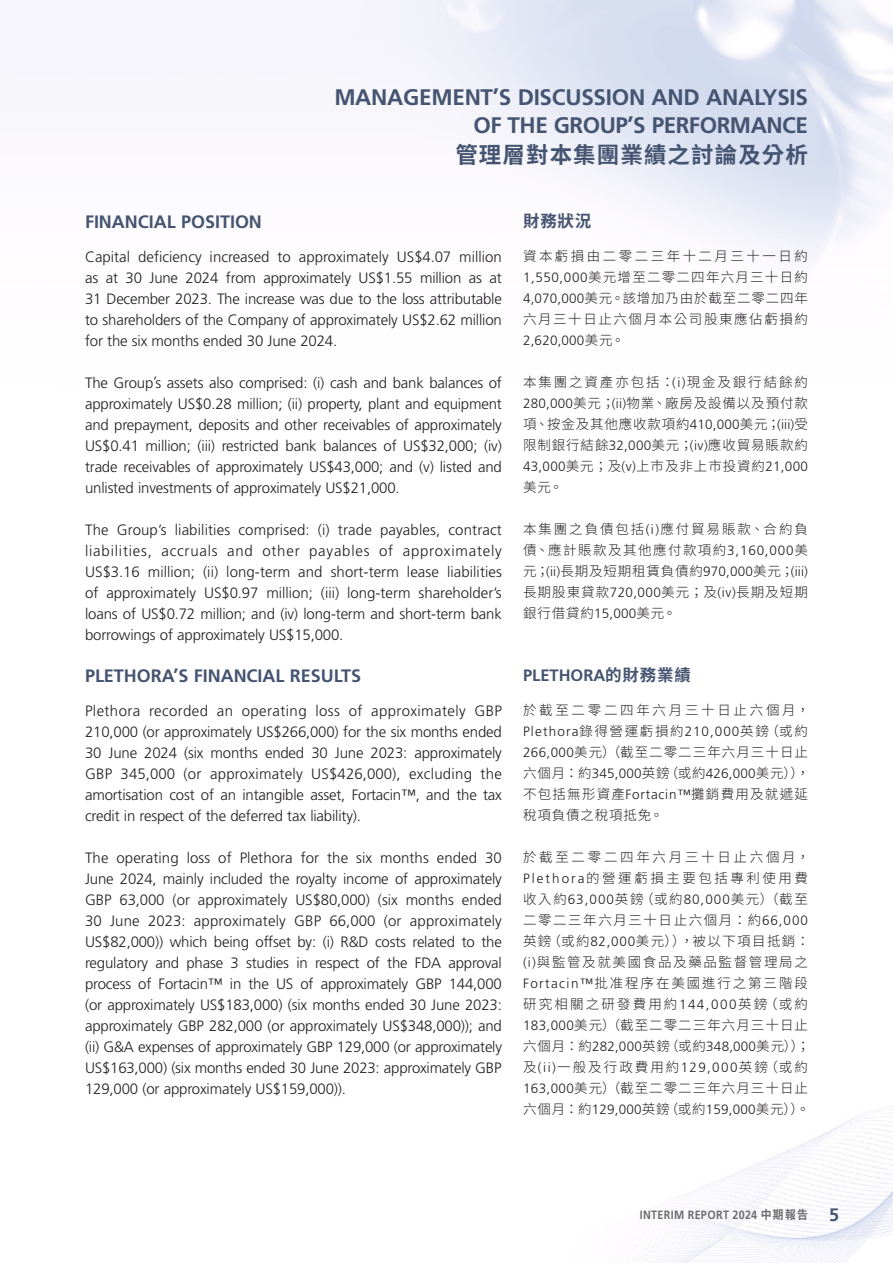
<style>
.page{position:relative;width:893px;height:1263px;background:#fff}
.page>*{position:absolute;margin:0;border:0;box-sizing:border-box;transform-origin:0 0}
.t1{font:700 22.5px/28.5px "Frutiger LT Std";letter-spacing:-.01em;color:#455471;text-align:right}
.t2{font:700 22.5px "Source Han Sans TC";letter-spacing:.05em;color:#455471}
.Heading_1{font:700 18px "Frutiger LT Std";color:#455471}
.C_Heading_1{font:700 16.5px "Frutiger LT Std";color:#455471}
.C_Heading_1-2{font:700 16.5px "Source Han Sans TC";color:#455471}
.Body_Text{font:300 15px/21px "Frutiger LT Std";letter-spacing:-.01em;color:#231f20;text-align:justify}
.C_Body_Text{font:300 13.5px/21px "Source Han Sans TC";letter-spacing:.11em;color:#231f20;text-align:justify}
.C_Body_Text-2{font:300 13.5px/21px "Source Han Sans TC";letter-spacing:.09em;color:#231f20}
.t3{font:700 12px "Frutiger LT Std";letter-spacing:.03em;color:#6c6d70;scale:.9 1}
.s1{font-family:"Frutiger LT Std"}
.s2{font-family:"Source Han Sans TC"}
.s3{font-size:18px;color:#455471}
</style>
<div class="page">
<h1 class="t1" style="left:334px;top:83px;width:475px">MANAGEMENT’S DISCUSSION AND ANALYSIS<br>OF THE GROUP’S PERFORMANCE</h1>
<h1 class="t2" style="left:455px;top:142px;width:354px">管理層對本集團業績之討論及分析</h1>
<p class="Heading_1" style="left:85px;top:212px;width:178px">FINANCIAL POSITION</p>
<p class="Body_Text" style="left:85px;top:247px;width:418px">Capital deficiency increased to approximately US$4.07 million as at 30 June 2024 from approximately US$1.55 million as at 31 December 2023. The increase was due to the loss attributable to shareholders of the Company of approximately US$2.62 million for the six months ended 30 June 2024.</p>
<p class="Body_Text" style="left:85px;top:373px;width:418px">The Group’s assets also comprised: (i) cash and bank balances of approximately US$0.28 million; (ii) property, plant and equipment and prepayment, deposits and other receivables of approximately US$0.41 million; (iii) restricted bank balances of US$32,000; (iv) trade receivables of approximately US$43,000; and (v) listed and unlisted investments of approximately US$21,000.</p>
<p class="Body_Text" style="left:85px;top:520px;width:418px">The Group’s liabilities comprised: (i) trade payables, contract liabilities, accruals and other payables of approximately US$3.16 million; (ii) long-term and short-term lease liabilities of approximately US$0.97 million; (iii) long-term shareholder’s loans of US$0.72 million; and (iv) long-term and short-term bank borrowings of approximately US$15,000.</p>
<p class="Heading_1" style="left:85px;top:665px;width:278px">PLETHORA’S FINANCIAL RESULTS</p>
<p class="Body_Text" style="left:85px;top:700px;width:418px">Plethora recorded an operating loss of approximately GBP 210,000 (or approximately US$266,000) for the six months ended 30 June 2024 (six months ended 30 June 2023: approximately GBP 345,000 (or approximately US$426,000), excluding the amortisation cost of an intangible asset, Fortacin™, and the tax credit in respect of the deferred tax liability).</p>
<p class="Body_Text" style="left:85px;top:847px;width:418px">The operating loss of Plethora for the six months ended 30<br>June 2024, mainly included the royalty income of approximately GBP 63,000 (or approximately US$80,000) (six months ended 30 June 2023: approximately GBP 66,000 (or approximately US$82,000)) which being offset by: (i) R&amp;D costs related to the regulatory and phase 3 studies in respect of the FDA approval process of Fortacin™ in the US of approximately GBP 144,000 (or approximately US$183,000) (six months ended 30 June 2023: approximately GBP 282,000 (or approximately US$348,000)); and (ii) G&amp;A expenses of approximately GBP 129,000 (or approximately US$163,000) (six months ended 30 June 2023: approximately GBP 129,000 (or approximately US$159,000)).</p>
<p class="C_Heading_1-2" style="left:523px;top:212px;width:70px">財務狀況</p>
<p class="C_Body_Text" style="left:523px;top:246px;width:286px">資本虧損由二零二三年十二月三十一日約<span class="s1">1,550,000</span>美元增至二零二四年六月三十日約<span class="s1">4,070,000</span>美元。該增加乃由於截至二零二四年六月三十日止六個月本公司股東應佔虧損約<span class="s1">2,620,000</span>美元。</p>
<p class="C_Body_Text" style="left:523px;top:372px;width:286px">本集團之資產亦包括：<span class="s1">(i)</span>現金及銀行結餘約<span class="s1">280,000</span>美元；<span class="s1">(ii)</span>物業、廠房及設備以及預付款項、按金及其他應收款項約<span class="s1">410,000</span>美元；<span class="s1">(iii)</span>受限制銀行結餘<span class="s1">32,000</span>美元；<span class="s1">(iv)</span>應收貿易賬款約<span class="s1">43,000</span>美元；及<span class="s1">(v)</span>上市及非上市投資約<span class="s1">21,000</span>美元。</p>
<p class="C_Body_Text" style="left:523px;top:519px;width:286px">本集團之負債包括<span class="s1">(i)</span>應付貿易賬款、合約負債、應計賬款及其他應付款項約<span class="s1">3,160,000</span>美元；<span class="s1">(ii)</span>長期及短期租賃負債約<span class="s1">970,000</span>美元；<span class="s1">(iii)</span>長期股東貸款<span class="s1">720,000</span>美元；及<span class="s1">(iv)</span>長期及短期銀行借貸約<span class="s1">15,000</span>美元。</p>
<p class="C_Heading_1" style="left:523px;top:665px;width:169px">PLETHORA<span class="s2">的財務業績</span></p>
<p class="C_Body_Text-2" style="left:523px;top:699px;width:288px">於截至二零二四年六月三十日止六個月，<br><span class="s1">Plethora</span>錄得營運虧損約<span class="s1">210,000</span>英鎊（或約<br><span class="s1">266,000</span>美元）（截至二零二三年六月三十日止六個月：約<span class="s1">345,000</span>英鎊（或約<span class="s1">426,000</span>美元）），不包括無形資產<span class="s1">Fortacin™</span>攤銷費用及就遞延稅項負債之稅項抵免。</p>
<p class="C_Body_Text" style="left:523px;top:846px;width:288px;text-align:left">於截至二零二四年六月三十日止六個月，<br><span class="s1">Plethora</span>的營運虧損主要包括專利使用費收入約<span class="s1">63,000</span>英鎊（或約<span class="s1">80,000</span>美元）（截至二零二三年六月三十日止六個月：約<span class="s1">66,000</span>英鎊（或約<span class="s1">82,000</span>美元）），被以下項目抵銷：<span class="s1">(i)</span>與監管及就美國食品及藥品監督管理局之<br><span class="s1">Fortacin™</span>批准程序在美國進行之第三階段研究相關之研發費用約<span class="s1">144,000</span>英鎊（或約<br><span class="s1">183,000</span>美元）（截至二零二三年六月三十日止六個月：約<span class="s1">282,000</span>英鎊（或約<span class="s1">348,000</span>美元））；及<span class="s1">(ii)</span>一般及行政費用約<span class="s1">129,000</span>英鎊（或約<br><span class="s1">163,000</span>美元）（截至二零二三年六月三十日止六個月：約<span class="s1">129,000</span>英鎊（或約<span class="s1">159,000</span>美元））。</p>
<p class="t3" style="left:640px;top:1208px;width:223px">INTERIM REPORT 2024 <span class="s2">中期報告</span> <span class="s3">5</span></p>
</div>
